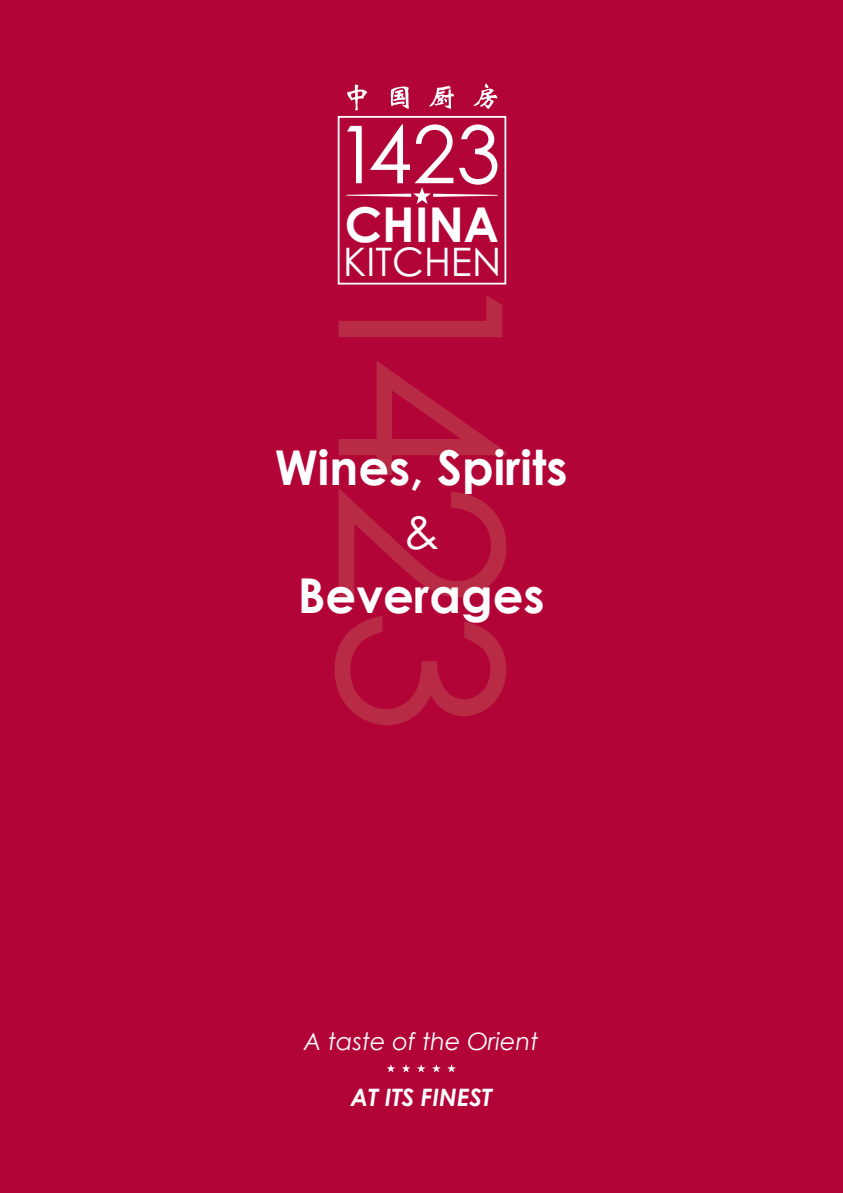
<style>
.page{position:relative;width:843px;height:1193px;background:#fff}
.page>*{position:absolute;margin:0;border:0;box-sizing:border-box;transform-origin:0 0}
.t1{font:79.8px "Century Gothic";color:#fff}
.t2{font:700 48px "Century Gothic";color:#fff}
.t3{font:48px "Century Gothic";color:#fff}
.t4{font:39.2px "Century Gothic";color:#fff}
.t5{font:italic 24px "Century Gothic";color:#fff}
.t6{font:italic 700 24px "Century Gothic";color:#fff}
</style>
<div class="page">
<div style="left:0;top:0;width:843px;height:1192px;background:#b30437"></div>
<svg style="left:334px;top:295px;width:172px;height:430px"></svg>
<div style="left:338px;top:116px;width:168px;height:168px;border:2px solid #fff"></div>
<svg style="left:346px;top:187px;width:152px;height:17px"></svg>
<svg style="left:386px;top:1064px;width:9px;height:8px"></svg>
<svg style="left:402px;top:1064px;width:8px;height:8px"></svg>
<svg style="left:417px;top:1064px;width:8px;height:8px"></svg>
<svg style="left:432px;top:1064px;width:8px;height:8px"></svg>
<svg style="left:447px;top:1064px;width:9px;height:8px"></svg>
<svg style="left:347px;top:83px;width:150px;height:27px"></svg>
<h1 class="t1" style="left:335px;top:106px;width:166px">1423</h1>
<p class="t2" style="left:345px;top:194px;width:156px">CHINA</p>
<p class="t4" style="left:343px;top:238px;width:159px">KITCHEN</p>
<p class="t2" style="left:275px;top:437px;width:294px">Wines, Spirits</p>
<p class="t3" style="left:403px;top:502px;width:38px">&amp;</p>
<p class="t2" style="left:298px;top:565px;width:248px">Beverages</p>
<p class="t5" style="left:304px;top:1026px;width:236px">A taste of the Orient</p>
<p class="t6" style="left:350px;top:1082px;width:143px">AT ITS FINEST</p>
</div>
